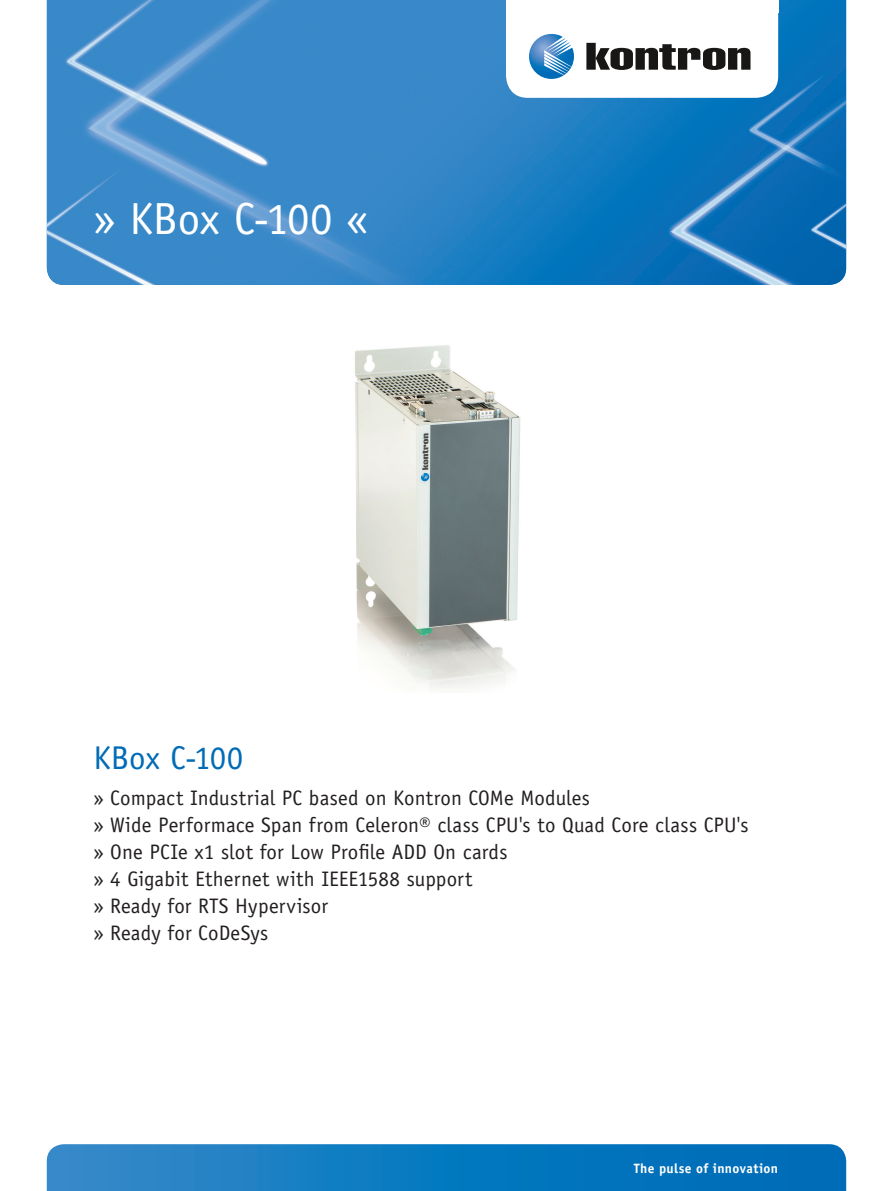
<style>
.page{position:relative;width:893px;height:1191px;background:#fff}
.page>*{position:absolute;margin:0;border:0;box-sizing:border-box;transform-origin:0 0}
.t1{font:45px "Officina Sans";color:#fff}
.t2{font:33px "Officina Sans";color:#006bb6}
.t3{font:21px/27px "Officina Sans";letter-spacing:.01em;color:#231f20}
.t4{font:700 13.5px "Officina Sans";letter-spacing:.025em;color:#fff}
</style>
<div class="page">
<img style="left:47px;top:0;width:799px;height:285px">
<svg style="left:47px;top:1144px;width:799px;height:47px;background:#117ac0"></svg>
<svg style="left:506px;top:13px;width:272px;height:85px"></svg>
<div style="left:506px;top:0;width:272px;height:13px;background:#fff"></div>
<img style="left:355px;top:345px;width:166px;height:344px">
<h1 class="t1" style="left:94px;top:201px;width:276px">» KBox C-100 «</h1>
<h2 class="t2" style="left:94px;top:745px;width:151px">KBox C-100</h2>
<p class="t3" style="left:94px;top:785px;width:657px">» Compact Industrial PC based on Kontron COMe Modules<br>» Wide Performace Span from Celeron® class CPU's to Quad Core class CPU's » One PCIe x1 slot for Low Profile ADD On cards<br>» 4 Gigabit Ethernet with IEEE1588 support<br>» Ready for RTS Hypervisor<br>» Ready for CoDeSys</p>
<p class="t4" style="left:634px;top:1163px;width:146px">The pulse of innovation</p>
</div>
